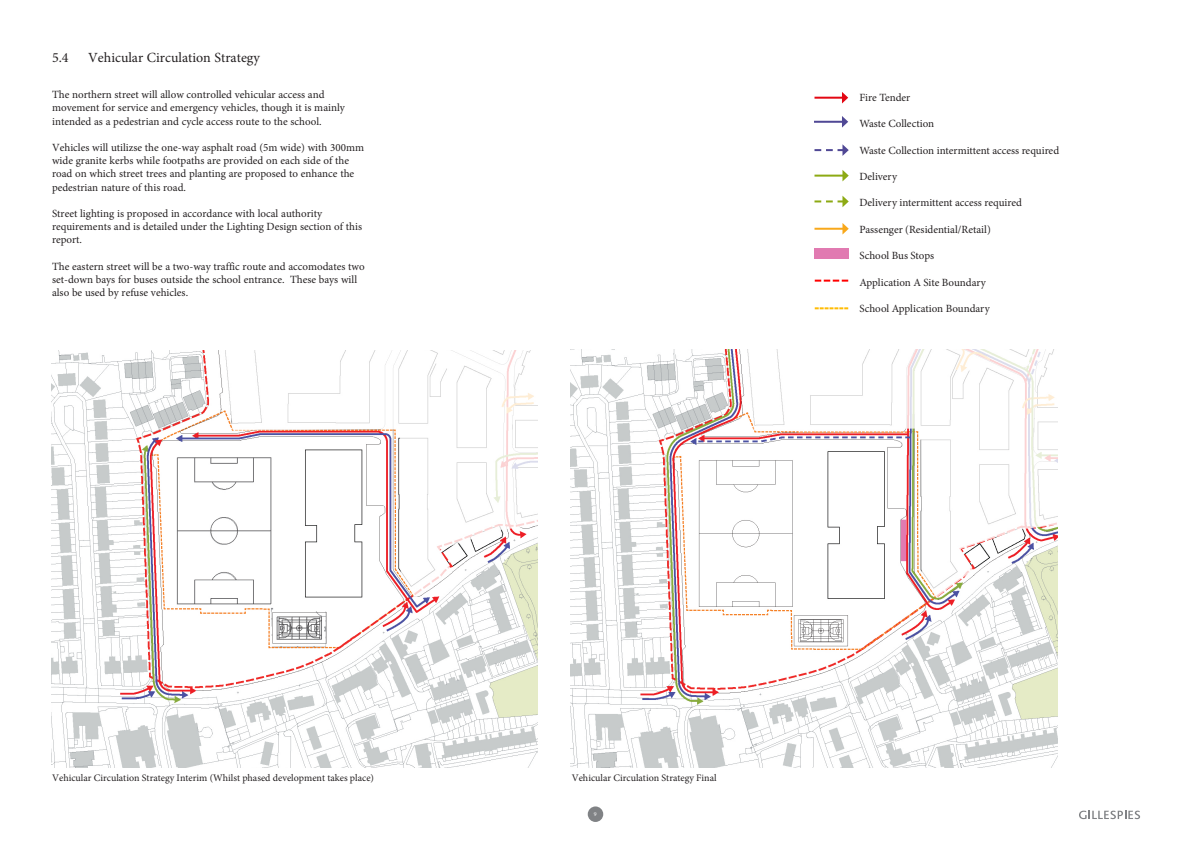
<style>
.page{position:relative;width:1191px;height:842px;background:#fff}
.page>*{position:absolute;margin:0;border:0;box-sizing:border-box;transform-origin:0 0}
.t1{font:14px "Minion Pro";color:#231f20}
.Body_Copy{font:11px/13.2px "Minion Pro";color:#231f20}
.t2{font:10px "Minion Pro";color:#231f20}
.t3{font:6px "Minion Pro";color:#fff}
</style>
<div class="page">
<div style="left:588px;top:806px;width:15px;height:16px;background:#808285;border-radius:50%"></div>
<svg style="left:1079px;top:811px;width:61px;height:8px"></svg>
<img style="left:570px;top:350px;width:487px;height:417px">
<img style="left:51px;top:350px;width:486px;height:417px">
<svg style="left:219px;top:350px;width:319px;height:249px"></svg>
<svg style="left:740px;top:349px;width:318px;height:250px"></svg>
<hr style="left:814px;top:121px;width:29px;height:2px;background:#504895">
<svg style="left:842px;top:116px;width:6px;height:12px"></svg>
<hr style="left:814px;top:97px;width:29px;height:2px;background:#e30713">
<svg style="left:842px;top:92px;width:6px;height:11px"></svg>
<hr style="left:814px;top:175px;width:30px;height:2px;background:#8daa14">
<svg style="left:842px;top:170px;width:6px;height:11px"></svg>
<hr style="left:814px;top:228px;width:30px;height:2px;background:#f8a81b">
<svg style="left:842px;top:223px;width:6px;height:12px"></svg>
<div style="left:814px;top:248px;width:34px;height:11px;background:#e17ab1"></div>
<svg style="left:815px;top:280px;width:32px;height:2px"></svg>
<svg style="left:815px;top:307px;width:32px;height:2px"></svg>
<svg style="left:814px;top:144px;width:34px;height:12px"></svg>
<svg style="left:814px;top:196px;width:34px;height:11px"></svg>
<p class="t1" style="left:52px;top:48px;width:18px">5.4</p>
<p class="t1" style="left:88px;top:48px;width:173px">Vehicular Circulation Strategy</p>
<p class="Body_Copy" style="left:52px;top:88px;width:294px">The northern street will allow controlled vehicular access and movement for service and emergency vehicles, though it is mainly intended as a pedestrian and cycle access route to the school.</p>
<p class="Body_Copy" style="left:52px;top:141px;width:313px">Vehicles will utilizse the one-way asphalt road (5m wide) with 300mm wide granite kerbs while footpaths are provided on each side of the road on which street trees and planting are proposed to enhance the pedestrian nature of this road.</p>
<p class="Body_Copy" style="left:52px;top:207px;width:312px">Street lighting is proposed in accordance with local authority requirements and is detailed under the Lighting Design section of this report.</p>
<p class="Body_Copy" style="left:52px;top:260px;width:314px">The eastern street will be a two-way traffic route and accomodates two set-down bays for buses outside the school entrance. These bays will also be used by refuse vehicles.</p>
<p class="Body_Copy" style="left:859px;top:91px;width:52px">Fire Tender</p>
<p class="Body_Copy" style="left:859px;top:117px;width:76px">Waste Collection</p>
<p class="Body_Copy" style="left:859px;top:144px;width:201px">Waste Collection intermittent access required</p>
<p class="Body_Copy" style="left:859px;top:170px;width:39px">Delivery</p>
<p class="Body_Copy" style="left:859px;top:196px;width:164px">Delivery intermittent access required</p>
<p class="Body_Copy" style="left:859px;top:223px;width:133px">Passenger (Residential/Retail)</p>
<p class="Body_Copy" style="left:859px;top:249px;width:76px">School Bus Stops</p>
<p class="Body_Copy" style="left:859px;top:276px;width:128px">Application A Site Boundary</p>
<p class="Body_Copy" style="left:859px;top:302px;width:132px">School Application Boundary</p>
<p class="t2" style="left:52px;top:771px;width:323px">Vehicular Circulation Strategy Interim (Whilst phased development takes place)</p>
<p class="t2" style="left:571px;top:771px;width:146px">Vehicular Circulation Strategy Final</p>
<p class="t3" style="left:594px;top:810px;width:4px">9</p>
</div>
